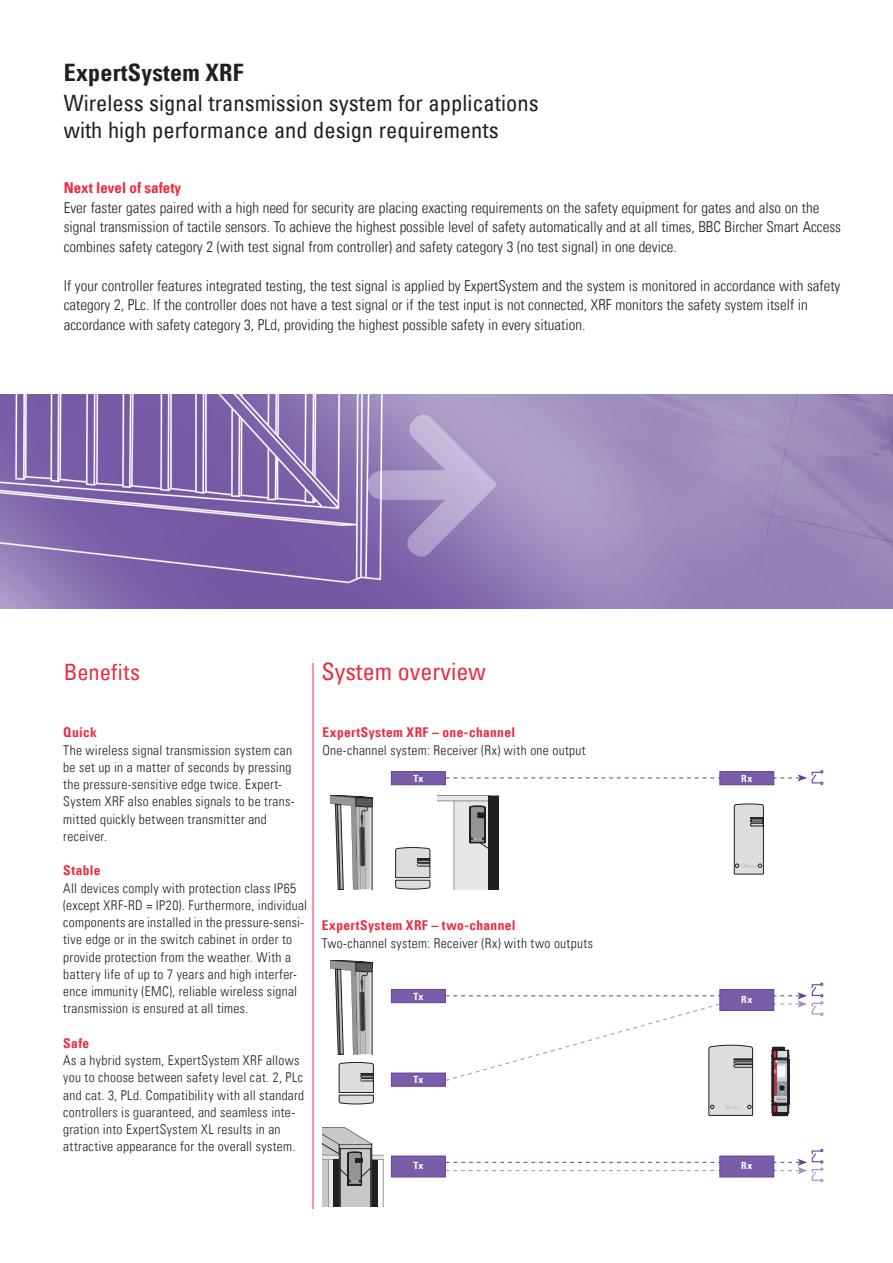
<style>
.page{position:relative;width:893px;height:1263px;background:#fff}
.page>*{position:absolute;margin:0;border:0;box-sizing:border-box;transform-origin:0 0}
.t1{font:24px "Univers Com 67 Bold Cond";letter-spacing:.01em;color:#231f20}
.t2{font:condensed 24px "Univers Com 57";color:#ed2c42}
.t3{font:condensed 22.5px/27px "Univers Com 57";color:#231f20}
.t4{font:condensed 22.5px "Univers Com 57";letter-spacing:.01em;color:#ed2c42}
.t5{font:15px/19.5px "Univers Com 47 Light Cond";color:#231f20}
.t6{font:15px "Univers Com 67 Bold Cond";color:#ed2c42}
.t7{font:13.5px/17.2px "Univers Com 47 Light Cond";letter-spacing:.025em;color:#231f20}
.t8{font:13.5px "Univers Com 67 Bold Cond";letter-spacing:.03em;color:#ed2c42}
.t9{font:9.9px "Univers Com 67 Bold Cond";color:#fff}
</style>
<div class="page">
<img style="left:0;top:394px;width:893px;height:215px">
<div style="left:391px;top:771px;width:55px;height:14px;background:#7a5da8;border:1px solid #623e99"></div>
<div style="left:391px;top:989px;width:55px;height:14px;background:#7a5da8;border:1px solid #623e99"></div>
<div style="left:391px;top:1156px;width:55px;height:21px;background:#7a5da8;border:1px solid #623e99"></div>
<div style="left:391px;top:1073px;width:55px;height:13px;background:#7a5da8;border:1px solid #623e99"></div>
<img style="left:772px;top:1116px;width:16px;height:1px">
<svg style="left:734px;top:803px;width:30px;height:71px"></svg>
<svg style="left:395px;top:847px;width:35px;height:42px"></svg>
<svg style="left:339px;top:1062px;width:35px;height:42px"></svg>
<svg style="left:330px;top:795px;width:43px;height:94px"></svg>
<hr style="left:372px;top:806px;width:1px;height:83px;background:#231f20">
<svg style="left:330px;top:960px;width:43px;height:94px"></svg>
<hr style="left:372px;top:971px;width:1px;height:83px;background:#231f20">
<svg style="left:438px;top:795px;width:61px;height:94px"></svg>
<svg style="left:322px;top:1127px;width:62px;height:79px"></svg>
<svg style="left:438px;top:770px;width:385px;height:15px"></svg>
<svg style="left:444px;top:982px;width:379px;height:134px"></svg>
<svg style="left:438px;top:1149px;width:385px;height:33px"></svg>
<hr style="left:313px;top:663px;width:1px;height:546px;background:#ed2c42">
<h1 class="t1" style="left:64px;top:58px;width:181px">ExpertSystem XRF</h1>
<h2 class="t3" style="left:64px;top:89px;width:476px">Wireless signal transmission system for applications with high performance and design requirements</h2>
<p class="t6" style="left:64px;top:178px;width:119px">Next level of safety</p>
<p class="t5" style="left:64px;top:197px;width:779px">Ever faster gates paired with a high need for security are placing exacting requirements on the safety equipment for gates and also on the signal transmission of tactile sensors. To achieve the highest possible level of safety automatically and at all times, BBC Bircher Smart Access combines safety category 2 (with test signal from controller) and safety category 3 (no test signal) in one device.</p>
<p class="t5" style="left:64px;top:275px;width:778px">If your controller features integrated testing, the test signal is applied by ExpertSystem and the system is monitored in accordance with safety category 2, PLc. If the controller does not have a test signal or if the test input is not connected, XRF monitors the safety system itself in accordance with safety category 3, PLd, providing the highest possible safety in every situation.</p>
<h2 class="t4" style="left:64px;top:657px;width:78px">Benefits</h2>
<h1 class="t2" style="left:321px;top:657px;width:166px">System overview</h1>
<p class="t8" style="left:63px;top:724px;width:35px">Quick</p>
<p class="t7" style="left:63px;top:741px;width:233px">The wireless signal transmission system can be set up in a matter of seconds by pressing the pressure-sensitive edge twice. Expert-System XRF also enables signals to be trans&shy;mitted quickly between transmitter and receiver.</p>
<p class="t8" style="left:63px;top:862px;width:39px">Stable</p>
<p class="t7" style="left:63px;top:879px;width:245px">All devices comply with protection class IP65 (except XRF-RD = IP20). Furthermore, individual components are installed in the pressure-sensi&shy;tive edge or in the switch cabinet in order to provide protection from the weather. With a battery life of up to 7 years and high interfer&shy;ence immunity (EMC), reliable wireless signal transmission is ensured at all times.</p>
<p class="t8" style="left:63px;top:1035px;width:28px">Safe</p>
<p class="t7" style="left:63px;top:1052px;width:243px">As a hybrid system, ExpertSystem XRF allows you to choose between safety level cat. 2, PLc and cat. 3, PLd. Compatibility with all standard controllers is guaranteed, and seamless inte&shy;gration into ExpertSystem XL results in an attractive appearance for the overall system.</p>
<p class="t8" style="left:322px;top:724px;width:194px">ExpertSystem XRF – one-channel</p>
<p class="t7" style="left:322px;top:742px;width:265px">One-channel system: Receiver (Rx) with one output</p>
<p class="t9" style="left:413px;top:772px;width:11px">Tx</p>
<p class="t8" style="left:322px;top:917px;width:195px">ExpertSystem XRF – two-channel</p>
<p class="t7" style="left:322px;top:934px;width:273px">Two-channel system: Receiver (Rx) with two outputs</p>
<p class="t9" style="left:413px;top:990px;width:11px">Tx</p>
<p class="t9" style="left:413px;top:1074px;width:11px">Tx</p>
<p class="t9" style="left:413px;top:1160px;width:11px">Tx</p>
<p class="t9" style="left:741px;top:772px;width:13px">Rx</p>
<p class="t9" style="left:741px;top:993px;width:13px">Rx</p>
<p class="t9" style="left:741px;top:1160px;width:13px">Rx</p>
</div>
